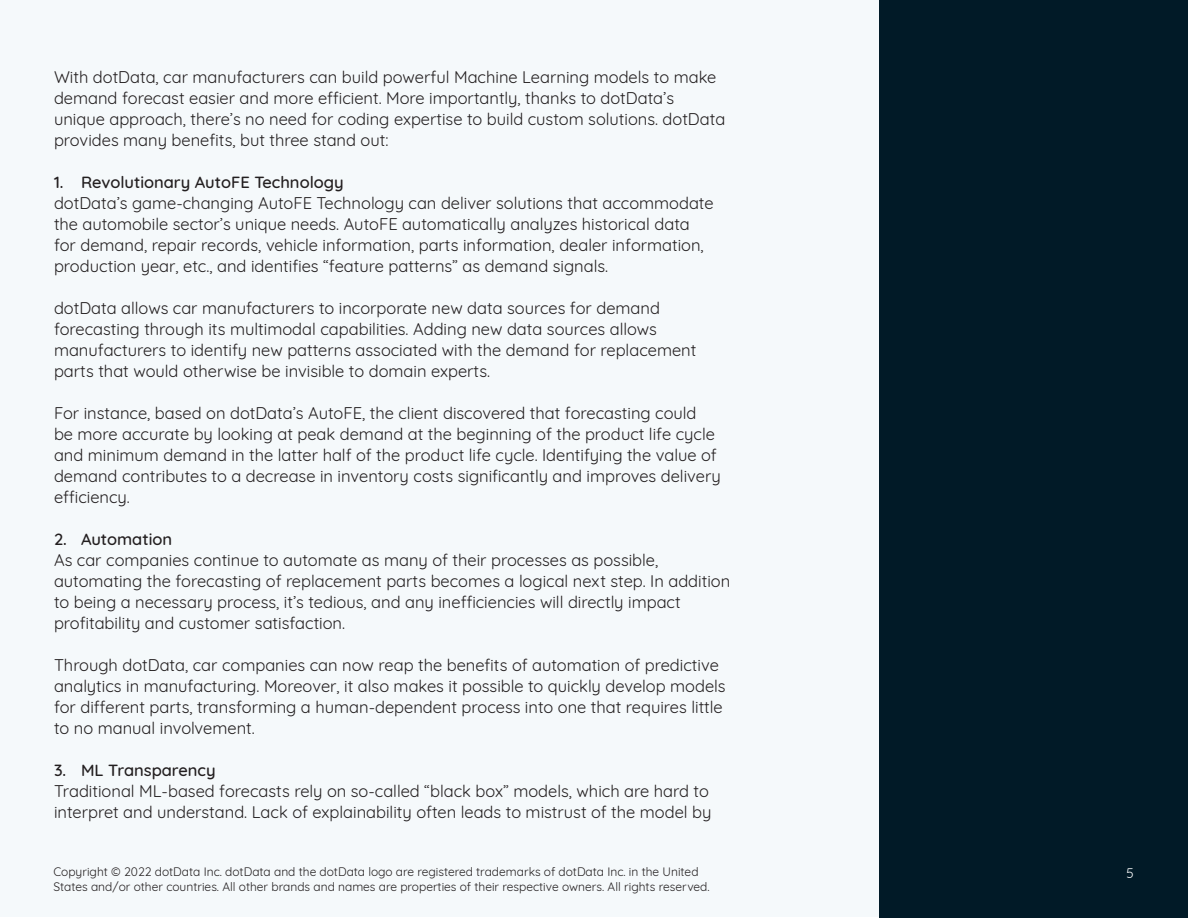
<style>
.page{position:relative;width:1188px;height:918px;background:#fff}
.page>*{position:absolute;margin:0;border:0;box-sizing:border-box;transform-origin:0 0}
.t1{font:16.5px/21px "Quicksand";color:#231f20}
.t2{font:500 16.5px "Quicksand";color:#231f20}
.t3{font:13.5px "Quicksand";color:#fff}
.t4{font:12px "Quicksand";color:#231f20}
</style>
<div class="page">
<div style="left:0;top:1px;width:1187px;height:916px;background:#f5f9fb"></div>
<div style="left:879px;top:0;width:309px;height:918px;background:#011a27"></div>
<p class="t1" style="left:54px;top:64px;width:673px">With dotData, car manufacturers can build powerful Machine Learning models to make demand forecast easier and more efficient. More importantly, thanks to dotData’s unique approach, there’s no need for coding expertise to build custom solutions. dotData provides many benefits, but three stand out:</p>
<p class="t2" style="left:54px;top:168px;width:291px">1. Revolutionary AutoFE Technology</p>
<p class="t1" style="left:54px;top:190px;width:661px">dotData’s game-changing AutoFE Technology can deliver solutions that accommodate the automobile sector’s unique needs. AutoFE automatically analyzes historical data for demand, repair records, vehicle information, parts information, dealer information, production year, etc., and identifies “feature patterns” as demand signals.</p>
<p class="t1" style="left:54px;top:295px;width:644px">dotData allows car manufacturers to incorporate new data sources for demand forecasting through its multimodal capabilities. Adding new data sources allows manufacturers to identify new patterns associated with the demand for replacement parts that would otherwise be invisible to domain experts.</p>
<p class="t1" style="left:54px;top:400px;width:668px">For instance, based on dotData’s AutoFE, the client discovered that forecasting could<br>be more accurate by looking at peak demand at the beginning of the product life cycle and minimum demand in the latter half of the product life cycle. Identifying the value of demand contributes to a decrease in inventory costs significantly and improves delivery efficiency.</p>
<p class="t2" style="left:54px;top:525px;width:120px">2. Automation</p>
<p class="t1" style="left:54px;top:547px;width:678px">As car companies continue to automate as many of their processes as possible, automating the forecasting of replacement parts becomes a logical next step. In addition to being a necessary process, it’s tedious, and any inefficiencies will directly impact profitability and customer satisfaction.</p>
<p class="t1" style="left:54px;top:652px;width:673px">Through dotData, car companies can now reap the benefits of automation of predictive analytics in manufacturing. Moreover, it also makes it possible to quickly develop models for different parts, transforming a human-dependent process into one that requires little to no manual involvement.</p>
<p class="t2" style="left:54px;top:756px;width:163px">3. ML Transparency</p>
<p class="t1" style="left:54px;top:778px;width:659px">Traditional ML-based forecasts rely on so-called “black box” models, which are hard to interpret and understand. Lack of explainability often leads to mistrust of the model by</p>
<p class="t4" style="left:53px;top:862px;width:647px">Copyright © 2022 dotData Inc. dotData and the dotData logo are registered trademarks of dotData Inc. in the United</p>
<p class="t3" style="left:1127px;top:862px;width:9px">5</p>
<p class="t4" style="left:53px;top:877px;width:658px">States and/or other countries. All other brands and names are properties of their respective owners. All rights reserved.</p>
</div>
